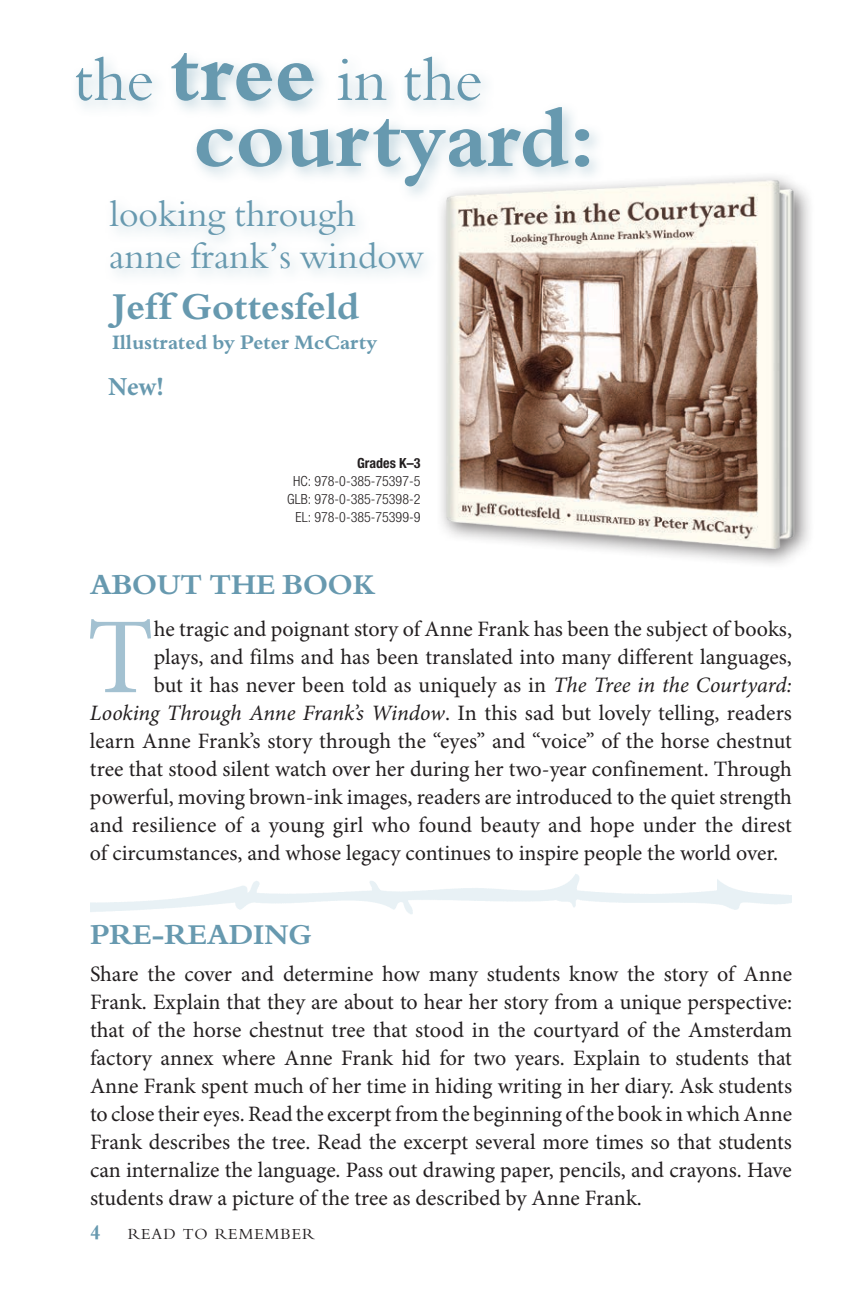
<style>
.page{position:relative;width:864px;height:1296px;background:#fff}
.page>*{position:absolute;margin:0;border:0;box-sizing:border-box;transform-origin:0 0}
.t1{font:108.2px "Minion Pro";color:#a3c1d1}
.t2{font:700 82px "Bergamo";color:#6799af}
.t3{font:60px "Bergamo";color:#6799af}
.t4{font:700 37px "Bergamo";color:#6799af}
.t5{font:36px/42px "Bergamo";color:#6799af}
.t6{font:700 28px "Bergamo";color:#6799af}
.t7{font:700 26px "Minion Pro";color:#6799af}
.t8{font:22px/28px "Minion Pro";color:#231f20;text-align:justify}
.t9{font:700 20px "Bergamo";color:#6799af}
.t10{font:15px "Bergamo";letter-spacing:.065em;color:#231f20}
.t11{font:300 condensed 14px/18px "Helvetica Neue";color:#231f20;text-align:center}
.t12{font:700 condensed 14px "Helvetica Neue";color:#231f20}
.s1{font-weight:700;font-size:82px}
.s2{font-style:italic}
</style>
<div class="page">
<img style="left:441px;top:176px;width:369px;height:388px">
<div style="left:70px;top:47px;width:537px;height:239px;background:#6799af;opacity:.4"></div>
<h3 class="t3" style="left:74px;top:48px;width:411px">the <span class="s1">tree</span> in the</h3>
<h2 class="t2" style="left:194px;top:92px;width:404px">courtyard:</h2>
<h3 class="t5" style="left:110px;top:194px;width:316px">looking through anne frank’s window</h3>
<h3 class="t4" style="left:112px;top:286px;width:249px">Jeff Gottesfeld</h3>
<p class="t9" style="left:112px;top:331px;width:267px">Illustrated by Peter McCarty</p>
<p class="t7" style="left:108px;top:371px;width:57px">New!</p>
<p class="t12" style="left:357px;top:455px;width:65px">Grades K–3</p>
<p class="t11" style="left:287px;top:472px;width:135px">HC: 978-0-385-75397-5<br>GLB: 978-0-385-75398-2<br>EL: 978-0-385-75399-9</p>
<p class="t6" style="left:90px;top:568px;width:286px">ABOUT THE BOOK</p>
<h1 class="t1" style="left:87px;top:593px;width:68px">T</h1>
<p class="t8" style="left:154px;top:616px;width:640px">he tragic and poignant story of Anne Frank has been the subject of books,</p>
<p class="t8" style="left:154px;top:644px;width:640px">plays, and films and has been translated into many different languages,</p>
<p class="t8" style="left:154px;top:672px;width:640px">but it has never been told as uniquely as in <span class="s2">The Tree in the Courtyard:</span></p>
<p class="t8" style="left:90px;top:700px;width:704px"><span class="s2">Looking Through Anne Frank’s Window</span>. In this sad but lovely telling, readers</p>
<p class="t8" style="left:90px;top:728px;width:704px">learn Anne Frank’s story through the “eyes” and “voice” of the horse chestnut</p>
<p class="t8" style="left:90px;top:756px;width:703px">tree that stood silent watch over her during her two-year confinement. Through</p>
<p class="t8" style="left:90px;top:784px;width:704px">powerful, moving brown-ink images, readers are introduced to the quiet strength</p>
<p class="t8" style="left:90px;top:812px;width:703px">and resilience of a young girl who found beauty and hope under the direst</p>
<p class="t8" style="left:90px;top:840px;width:690px">of circumstances, and whose legacy continues to inspire people the world over.</p>
<p class="t6" style="left:90px;top:919px;width:223px">PRE-READING</p>
<p class="t8" style="left:90px;top:961px;width:704px">Share the cover and determine how many students know the story of Anne Frank. Explain that they are about to hear her story from a unique perspective: that of the horse chestnut tree that stood in the courtyard of the Amsterdam factory annex where Anne Frank hid for two years. Explain to students that Anne Frank spent much of her time in hiding writing in her diary. Ask students to close their eyes. Read the excerpt from the beginning of the book in which Anne Frank describes the tree. Read the excerpt several more times so that students can internalize the language. Pass out drawing paper, pencils, and crayons. Have students draw a picture of the tree as described by Anne Frank.</p>
<p class="t9" style="left:90px;top:1221px;width:12px">4</p>
<p class="t10" style="left:128px;top:1226px;width:188px">READ TO REMEMBER</p>
</div>
